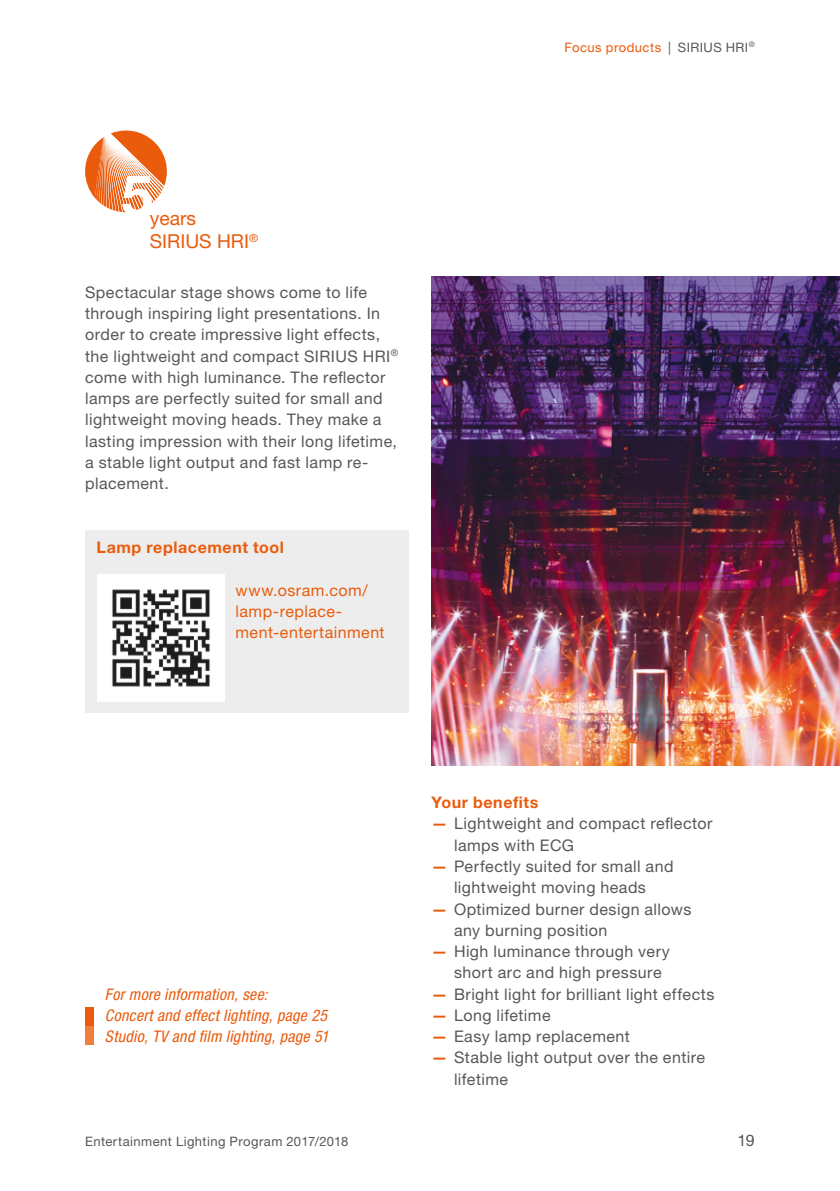
<style>
.page{position:relative;width:840px;height:1191px;background:#fff}
.page>*{position:absolute;margin:0;border:0;box-sizing:border-box;transform-origin:0 0}
.t1{font:19.2px/23px "Helvetica Neue LT Pro";color:#ea5b0c}
.t2{font:16px/21.2px "Helvetica Neue LT Pro";letter-spacing:.03em;color:#575756}
.t3{font:italic condensed 16px/21.2px "Helvetica Neue LT Pro";letter-spacing:.015em;color:#ea5b0c}
.t4{font:16px/21.2px "Helvetica Neue LT Pro";letter-spacing:.03em;color:#ea5b0c}
.t5{font:700 16px "Helvetica Neue LT Pro";letter-spacing:.04em;color:#ea5b0c}
.t6{font:13px "Helvetica Neue LT Pro";letter-spacing:.035em;color:#575756}
.t7{font:13px "Helvetica Neue LT Pro";letter-spacing:.035em;color:#ea5b0c}
.s1{color:#575756}
.s2{font-weight:700;color:#ea5b0c}
</style>
<div class="page">
<img style="left:431px;top:276px;width:408px;height:489px">
<svg style="left:85px;top:130px;width:82px;height:82px"></svg>
<div style="left:85px;top:1007px;width:8px;height:19px;background:#ea5b0c"></div>
<div style="left:85px;top:1026px;width:8px;height:19px;background:#f07f3c"></div>
<div style="left:85px;top:530px;width:323px;height:182px;background:#ededed"></div>
<img style="left:98px;top:575px;width:126px;height:126px">
<p class="t7" style="left:564px;top:42px;width:192px">Focus products <span class="s1">| SIRIUS HRI</span><sup>®</sup></p>
<p class="t1" style="left:150px;top:209px;width:110px">years<br>SIRIUS HRI<sup>®</sup></p>
<p class="t2" style="left:85px;top:283px;width:314px">Spectacular stage shows come to life through inspiring light presentations. In order to create impressive light effects, the lightweight and compact SIRIUS HRI<sup>® </sup>come with high luminance. The reflector lamps are perfectly suited for small and lightweight moving heads. They make a lasting impression with their long lifetime, a stable light output and fast lamp re&shy;placement.</p>
<p class="t5" style="left:96px;top:541px;width:189px">Lamp replacement tool</p>
<p class="t4" style="left:235px;top:581px;width:151px">www.osram.com/ lamp-replace&shy;ment-entertainment</p>
<p class="t3" style="left:105px;top:985px;width:225px">For more information, see:<br>Concert and effect lighting, page 25<br>Studio, TV and film lighting, page 51</p>
<p class="t5" style="left:431px;top:796px;width:109px">Your benefits</p>
<p class="t2" style="left:454px;top:815px;width:260px;text-indent:-23px"><span class="s2">—</span> Lightweight and compact reflector lamps with ECG</p>
<p class="t2" style="left:431px;top:857px;width:243px;text-align:center"><span class="s2">—</span> Perfectly suited for small and lightweight moving heads</p>
<p class="t2" style="left:454px;top:900px;width:239px;text-indent:-23px"><span class="s2">—</span> Optimized burner design allows any burning position</p>
<p class="t2" style="left:454px;top:942px;width:217px;text-indent:-23px"><span class="s2">—</span> High luminance through very short arc and high pressure</p>
<p class="t2" style="left:431px;top:985px;width:284px"><span class="s2">—</span> Bright light for brilliant light effects</p>
<p class="t2" style="left:431px;top:1006px;width:121px"><span class="s2">—</span> Long lifetime</p>
<p class="t2" style="left:431px;top:1027px;width:200px"><span class="s2">—</span> Easy lamp replacement</p>
<p class="t2" style="left:454px;top:1048px;width:252px;text-indent:-23px"><span class="s2">—</span> Stable light output over the entire lifetime</p>
<p class="t6" style="left:85px;top:1136px;width:265px">Entertainment Lighting Program 2017/2018</p>
<p class="t2" style="left:737px;top:1131px;width:19px">19</p>
</div>
